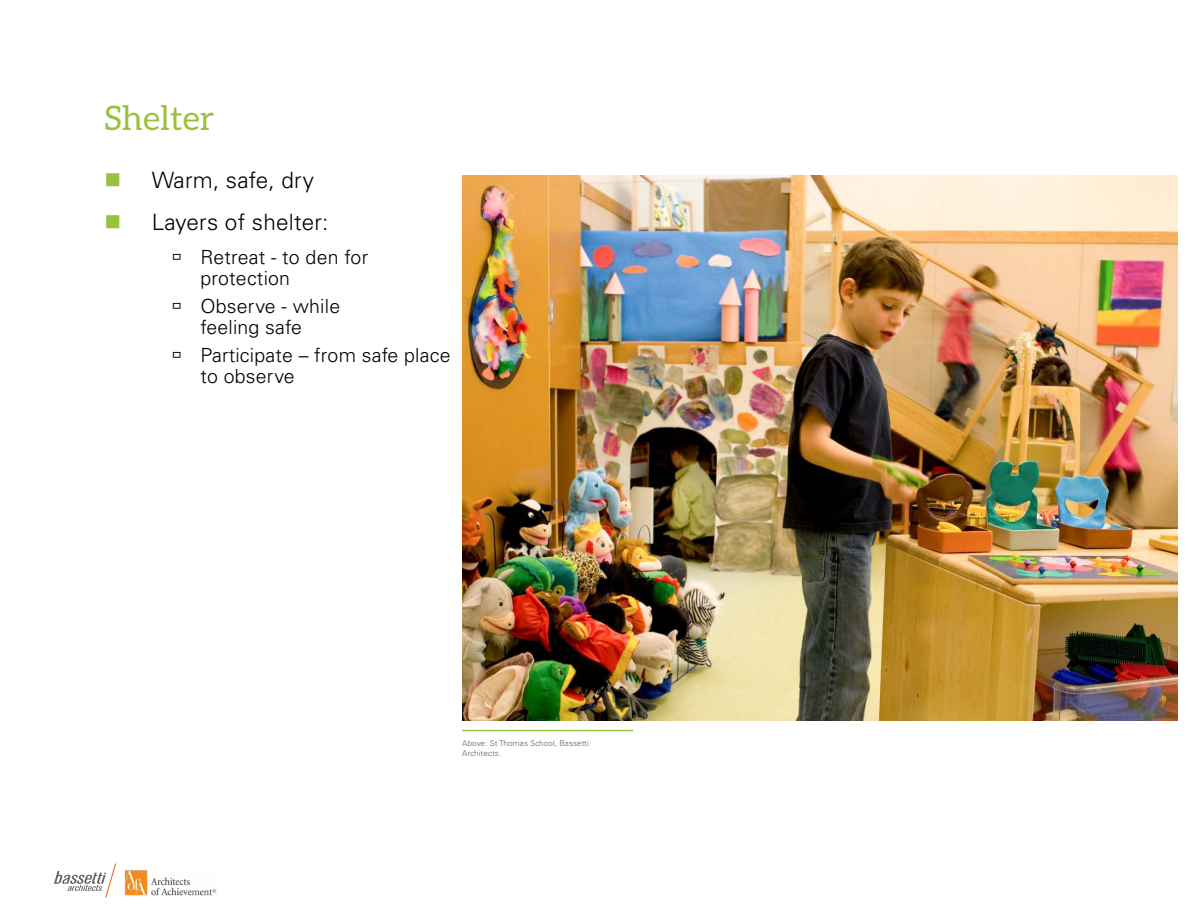
<style>
.page{position:relative;width:1188px;height:918px;background:#fff}
.page>*{position:absolute;margin:0;border:0;box-sizing:border-box;transform-origin:0 0}
.t1{font:33.75px "Aleo";letter-spacing:.01em;color:#98c23c}
.t2{font:300 22.5px/42.8px "Univers LT Std";letter-spacing:.01em;color:#000}
.t3{font:300 19.5px/21px "Univers LT Std";letter-spacing:.01em;color:#000}
.t4{font:300 8.1px/9.9px "Univers LT Std";letter-spacing:.01em;color:#5f625f}
</style>
<div class="page">
<svg style="left:54px;top:864px;width:62px;height:34px"></svg>
<img style="left:124px;top:870px;width:93px;height:26px">
<img style="left:462px;top:176px;width:715px;height:544px">
<hr style="left:462px;top:730px;width:171px;height:1px;background:#98c23c">
<h1 class="t1" style="left:105px;top:99px;width:112px">Shelter</h1>
<p class="t2" style="left:152px;top:158px;width:178px">Warm, safe, dry<br>Layers of shelter:</p>
<p class="t3" style="left:201px;top:247px;width:169px">Retreat - to den for protection</p>
<p class="t3" style="left:201px;top:295px;width:141px">Observe - while feeling safe</p>
<p class="t3" style="left:201px;top:344px;width:252px">Participate – from safe place to observe</p>
<p class="t4" style="left:462px;top:738px;width:128px">Above: St Thomas School, Bassetti<br>Architects.</p>
</div>
